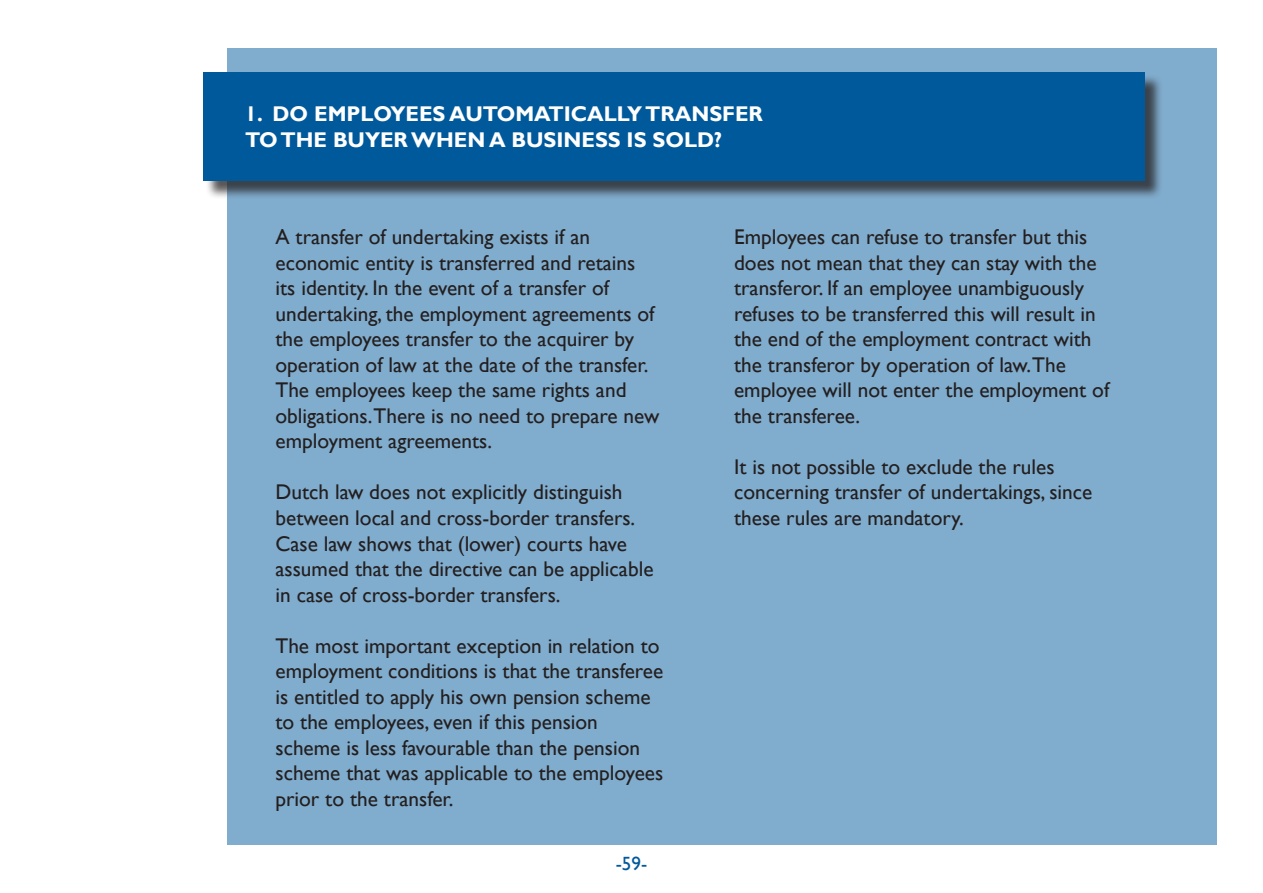
<style>
.page{position:relative;width:1263px;height:893px;background:#fff}
.page>*{position:absolute;margin:0;border:0;box-sizing:border-box;transform-origin:0 0}
.Basisalinea{font:21.3px/25.5px "Gill Sans";color:#231f20}
.t1{font:700 21.3px/25.5px "Gill Sans";color:#fff}
.t2{font:19.2px "Gill Sans";color:#00599b}
</style>
<div class="page">
<div style="left:227px;top:48px;width:989px;height:797px;background:#80accd"></div>
<div style="left:205px;top:75px;width:958px;height:125px;background:#231f20;opacity:.75"></div>
<div style="left:203px;top:72px;width:941px;height:109px;background:#00599b"></div>
<p class="t1" style="left:245px;top:102px;width:519px">1. DO EMPLOYEES AUTOMATICALLY TRANSFER<br>TO THE BUYER WHEN A BUSINESS IS SOLD?</p>
<p class="Basisalinea" style="left:275px;top:224px;width:385px">A transfer of undertaking exists if an economic entity is transferred and retains its identity. In the event of a transfer of undertaking, the employment agreements of the employees transfer to the acquirer by operation of law at the date of the transfer.<br>The employees keep the same rights and obligations.There is no need to prepare new employment agreements.</p>
<p class="Basisalinea" style="left:275px;top:480px;width:380px">Dutch law does not explicitly distinguish between local and cross-border transfers.<br>Case law shows that (lower) courts have assumed that the directive can be applicable in case of cross-border transfers.</p>
<p class="Basisalinea" style="left:275px;top:633px;width:389px">The most important exception in relation to employment conditions is that the transferee is entitled to apply his own pension scheme to the employees, even if this pension scheme is less favourable than the pension scheme that was applicable to the employees prior to the transfer.</p>
<p class="t2" style="left:616px;top:852px;width:33px">-59-</p>
<p class="Basisalinea" style="left:734px;top:224px;width:377px">Employees can refuse to transfer but this does not mean that they can stay with the transferor. If an employee unambiguously refuses to be transferred this will result in the end of the employment contract with the transferor by operation of law.The employee will not enter the employment of the transferee.</p>
<p class="Basisalinea" style="left:734px;top:454px;width:360px">It is not possible to exclude the rules concerning transfer of undertakings, since these rules are mandatory.</p>
</div>
